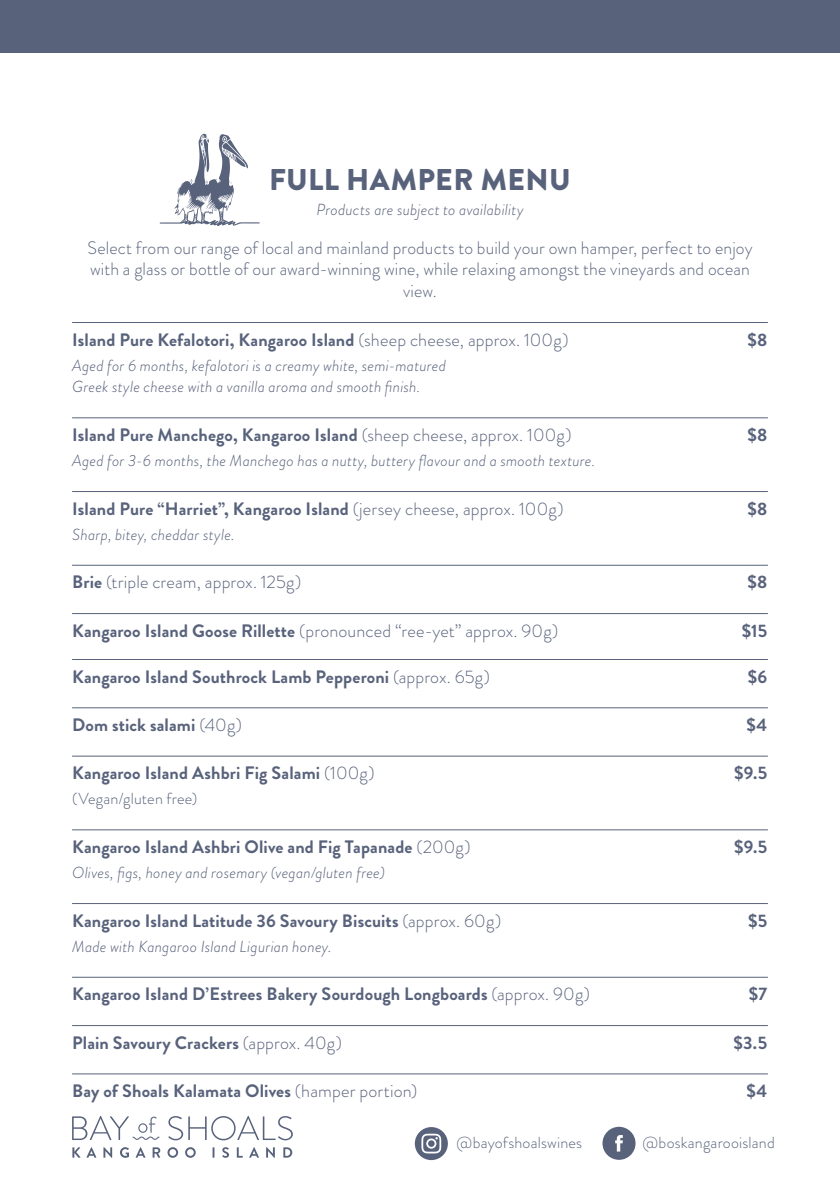
<style>
.page{position:relative;width:840px;height:1191px;background:#fff}
.page>*{position:absolute;margin:0;border:0;box-sizing:border-box;transform-origin:0 0}
.heading{font:900 30px "Brandon Grotesque";letter-spacing:.01em;color:#58627b}
.t1{font:700 18px "Brandon Grotesque";letter-spacing:.005em;color:#58627b}
.descriptions{font:300 18px/21.6px "Brandon Grotesque";letter-spacing:.005em;color:#58627b;text-align:center}
.descriptions-2{font:italic 300 16px/21.6px "Brandon Grotesque";letter-spacing:.01em;color:#58627b}
.descriptions-3{font:300 16px "Brandon Grotesque";letter-spacing:.01em;color:#58627b}
.heading-2{font:italic 300 16px "Brandon Grotesque";letter-spacing:.01em;color:#58627b}
.s1{font-weight:300}
.s2{font-weight:700}
</style>
<div class="page">
<div style="left:0;top:0;width:839px;height:52px;background:#58627b"></div>
<svg style="left:159px;top:134px;width:100px;height:92px"></svg>
<hr style="left:72px;top:322px;width:695px;height:1px;background:#58627b">
<hr style="left:72px;top:417px;width:695px;height:1px;background:#58627b">
<hr style="left:72px;top:491px;width:695px;height:1px;background:#58627b">
<hr style="left:72px;top:565px;width:695px;height:1px;background:#58627b">
<hr style="left:72px;top:613px;width:695px;height:1px;background:#58627b">
<hr style="left:72px;top:659px;width:695px;height:1px;background:#58627b">
<hr style="left:72px;top:707px;width:695px;height:1px;background:#58627b">
<hr style="left:72px;top:755px;width:695px;height:1px;background:#58627b">
<hr style="left:72px;top:829px;width:695px;height:1px;background:#58627b">
<hr style="left:72px;top:903px;width:695px;height:1px;background:#58627b">
<hr style="left:72px;top:976px;width:695px;height:1px;background:#58627b">
<hr style="left:72px;top:1025px;width:695px;height:1px;background:#58627b">
<hr style="left:72px;top:1073px;width:695px;height:1px;background:#58627b">
<svg style="left:72px;top:1147px;width:8px;height:10px"></svg>
<svg style="left:86px;top:1147px;width:10px;height:10px"></svg>
<svg style="left:103px;top:1147px;width:9px;height:10px"></svg>
<svg style="left:120px;top:1147px;width:9px;height:10px"></svg>
<svg style="left:136px;top:1147px;width:9px;height:10px"></svg>
<svg style="left:152px;top:1147px;width:8px;height:10px"></svg>
<svg style="left:167px;top:1147px;width:11px;height:10px"></svg>
<svg style="left:185px;top:1147px;width:11px;height:10px"></svg>
<svg style="left:212px;top:1147px;width:2px;height:10px"></svg>
<svg style="left:222px;top:1147px;width:7px;height:10px"></svg>
<svg style="left:237px;top:1147px;width:5px;height:10px"></svg>
<svg style="left:249px;top:1147px;width:10px;height:10px"></svg>
<svg style="left:266px;top:1147px;width:9px;height:10px"></svg>
<svg style="left:283px;top:1147px;width:9px;height:10px"></svg>
<svg style="left:168px;top:1116px;width:125px;height:24px"></svg>
<svg style="left:72px;top:1116px;width:87px;height:24px"></svg>
<svg style="left:602px;top:1126px;width:33px;height:33px"></svg>
<div style="left:414px;top:1127px;width:33px;height:33px;background:#58627b;border-radius:50%"></div>
<svg style="left:421px;top:1133px;width:20px;height:20px"></svg>
<p class="heading" style="left:269px;top:158px;width:303px">FULL HAMPER MENU</p>
<p class="heading-2" style="left:316px;top:199px;width:208px">Products are subject to availability</p>
<p class="descriptions" style="left:87px;top:237px;width:666px">Select from our range of local and mainland products to build your own hamper, perfect to enjoy with a glass or bottle of our award-winning wine, while relaxing amongst the vineyards and ocean view.</p>
<p class="t1" style="left:72px;top:327px;width:497px">Island Pure Kefalotori, Kangaroo Island <span class="s1">(sheep cheese, approx. 100g)</span></p>
<p class="t1" style="left:747px;top:327px;width:21px">$8</p>
<p class="descriptions-2" style="left:72px;top:354px;width:375px">Aged for 6 months, kefalotori is a creamy white, semi-matured<br>Greek style cheese with a vanilla aroma and smooth finish.</p>
<p class="t1" style="left:72px;top:422px;width:501px">Island Pure Manchego, Kangaroo Island <span class="s1">(sheep cheese, approx. 100g)</span></p>
<p class="t1" style="left:747px;top:422px;width:21px">$8</p>
<p class="descriptions-2" style="left:72px;top:449px;width:524px">Aged for 3-6 months, the Manchego has a nutty, buttery flavour and a smooth texture.</p>
<p class="t1" style="left:72px;top:496px;width:492px">Island Pure “Harriet”, Kangaroo Island <span class="s1">(jersey cheese, approx. 100g)</span></p>
<p class="t1" style="left:747px;top:496px;width:21px">$8</p>
<p class="descriptions-2" style="left:72px;top:523px;width:164px">Sharp, bitey, cheddar style.</p>
<p class="descriptions" style="left:72px;top:571px;width:231px"><span class="s2">Brie</span> (triple cream, approx. 125g)</p>
<p class="t1" style="left:747px;top:569px;width:21px">$8</p>
<p class="descriptions" style="left:72px;top:620px;width:487px"><span class="s2">Kangaroo Island Goose Rillette</span> (pronounced “ree-yet” approx. 90g)</p>
<p class="t1" style="left:741px;top:618px;width:27px">$15</p>
<p class="t1" style="left:72px;top:664px;width:419px">Kangaroo Island Southrock Lamb Pepperoni <span class="s1">(approx. 65g)</span></p>
<p class="t1" style="left:747px;top:664px;width:21px">$6</p>
<p class="t1" style="left:72px;top:712px;width:171px">Dom stick salami <span class="s1">(40g)</span></p>
<p class="t1" style="left:746px;top:712px;width:22px">$4</p>
<p class="t1" style="left:72px;top:760px;width:304px">Kangaroo Island Ashbri Fig Salami <span class="s1">(100g)</span></p>
<p class="t1" style="left:733px;top:760px;width:35px">$9.5</p>
<p class="descriptions-3" style="left:72px;top:787px;width:127px">(Vegan/gluten free)</p>
<p class="t1" style="left:72px;top:834px;width:400px">Kangaroo Island Ashbri Olive and Fig Tapanade <span class="s1">(200g)</span></p>
<p class="t1" style="left:733px;top:834px;width:35px">$9.5</p>
<p class="descriptions-2" style="left:72px;top:861px;width:314px">Olives, figs, honey and rosemary (vegan/gluten free)</p>
<p class="t1" style="left:72px;top:908px;width:430px">Kangaroo Island Latitude 36 Savoury Biscuits <span class="s1">(approx. 60g)</span></p>
<p class="t1" style="left:747px;top:908px;width:21px">$5</p>
<p class="descriptions-2" style="left:72px;top:935px;width:261px">Made with Kangaroo Island Ligurian honey.</p>
<p class="t1" style="left:72px;top:981px;width:519px">Kangaroo Island D’Estrees Bakery Sourdough Longboards <span class="s1">(approx. 90g)</span></p>
<p class="t1" style="left:748px;top:981px;width:20px">$7</p>
<p class="t1" style="left:72px;top:1030px;width:271px">Plain Savoury Crackers <span class="s1">(approx. 40g)</span></p>
<p class="t1" style="left:733px;top:1030px;width:35px">$3.5</p>
<p class="t1" style="left:72px;top:1078px;width:346px">Bay of Shoals Kalamata Olives <span class="s1">(hamper portion)</span></p>
<p class="t1" style="left:746px;top:1078px;width:22px">$4</p>
<p class="descriptions-3" style="left:456px;top:1131px;width:127px">@bayofshoalswines</p>
<p class="descriptions-3" style="left:642px;top:1131px;width:134px">@boskangarooisland</p>
</div>
